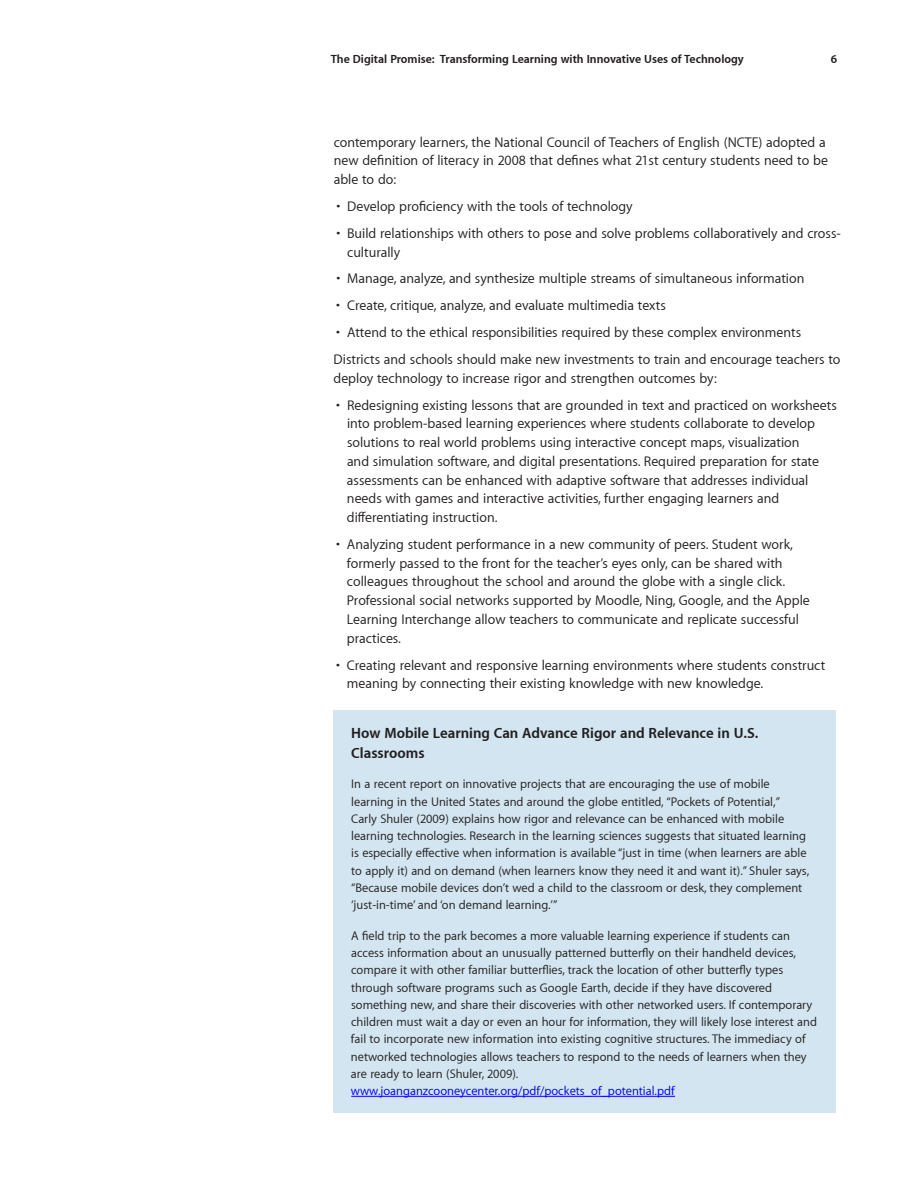
<style>
.page{position:relative;width:918px;height:1188px;background:#fff}
.page>*{position:absolute;margin:0;border:0;box-sizing:border-box;transform-origin:0 0}
.t1{font:700 15px/19.5px "Myriad Set";color:#231f20}
.t2{font:14.25px/18.8px "Myriad Set Text";color:#231f20}
.t3{font:12.75px/17.2px "Myriad Set Text";color:#231f20}
.t4{font:12.75px "Myriad Set Text";color:#00f}
.t5{font:700 12px "Myriad Set";color:#231f20}
</style>
<div class="page">
<div style="left:334px;top:710px;width:502px;height:403px;background:#d3e5f0"></div>
<hr style="left:351px;top:1096px;width:324px;height:1px;background:#00f">
<p class="t5" style="left:331px;top:52px;width:415px">The Digital Promise: Transforming Learning with Innovative Uses of Technology</p>
<p class="t5" style="left:831px;top:52px;width:8px">6</p>
<p class="t2" style="left:334px;top:132px;width:496px">contemporary learners, the National Council of Teachers of English (NCTE) adopted a new definition of literacy in 2008 that defines what 21st century students need to be able to do:</p>
<p class="t2" style="left:336px;top:197px;width:298px">• Develop proficiency with the tools of technology</p>
<p class="t2" style="left:347px;top:223px;width:495px;text-indent:-11px">• Build relationships with others to pose and solve problems collaboratively and cross&shy;culturally</p>
<p class="t2" style="left:336px;top:269px;width:470px">• Manage, analyze, and synthesize multiple streams of simultaneous information</p>
<p class="t2" style="left:336px;top:296px;width:331px">• Create, critique, analyze, and evaluate multimedia texts</p>
<p class="t2" style="left:334px;top:319px;width:508px;line-height:26.8px">• Attend to the ethical responsibilities required by these complex environments<br>Districts and schools should make new investments to train and encourage teachers to</p>
<p class="t2" style="left:334px;top:368px;width:385px">deploy technology to increase rigor and strengthen outcomes by:</p>
<p class="t2" style="left:347px;top:395px;width:491px;text-indent:-11px">• Redesigning existing lessons that are grounded in text and practiced on worksheets into problem-based learning experiences where students collaborate to develop solutions to real world problems using interactive concept maps, visualization<br>and simulation software, and digital presentations. Required preparation for state assessments can be enhanced with adaptive software that addresses individual needs with games and interactive activities, further engaging learners and differentiating instruction.</p>
<p class="t2" style="left:347px;top:534px;width:465px;text-indent:-11px">• Analyzing student performance in a new community of peers. Student work, formerly passed to the front for the teacher’s eyes only, can be shared with colleagues throughout the school and around the globe with a single click.<br>Professional social networks supported by Moodle, Ning, Google, and the Apple Learning Interchange allow teachers to communicate and replicate successful practices.</p>
<p class="t2" style="left:347px;top:655px;width:480px;text-indent:-11px">• Creating relevant and responsive learning environments where students construct meaning by connecting their existing knowledge with new knowledge.</p>
<p class="t1" style="left:351px;top:723px;width:409px">How Mobile Learning Can Advance Rigor and Relevance in U.S.<br>Classrooms</p>
<p class="t3" style="left:351px;top:775px;width:460px">In a recent report on innovative projects that are encouraging the use of mobile learning in the United States and around the globe entitled, “Pockets of Potential,”<br>Carly Shuler (2009) explains how rigor and relevance can be enhanced with mobile learning technologies. Research in the learning sciences suggests that situated learning is especially effective when information is available “just in time (when learners are able to apply it) and on demand (when learners know they need it and want it).” Shuler says, “Because mobile devices don’t wed a child to the classroom or desk, they complement ‘just-in-time’ and ‘on demand learning.’”</p>
<p class="t3" style="left:351px;top:927px;width:468px">A field trip to the park becomes a more valuable learning experience if students can access information about an unusually patterned butterfly on their handheld devices, compare it with other familiar butterflies, track the location of other butterfly types through software programs such as Google Earth, decide if they have discovered something new, and share their discoveries with other networked users. If contemporary children must wait a day or even an hour for information, they will likely lose interest and fail to incorporate new information into existing cognitive structures. The immediacy of networked technologies allows teachers to respond to the needs of learners when they are ready to learn (Shuler, 2009).</p>
<p class="t4" style="left:351px;top:1083px;width:325px">www.joanganzcooneycenter.org/pdf/pockets_of_potential.pdf</p>
</div>
